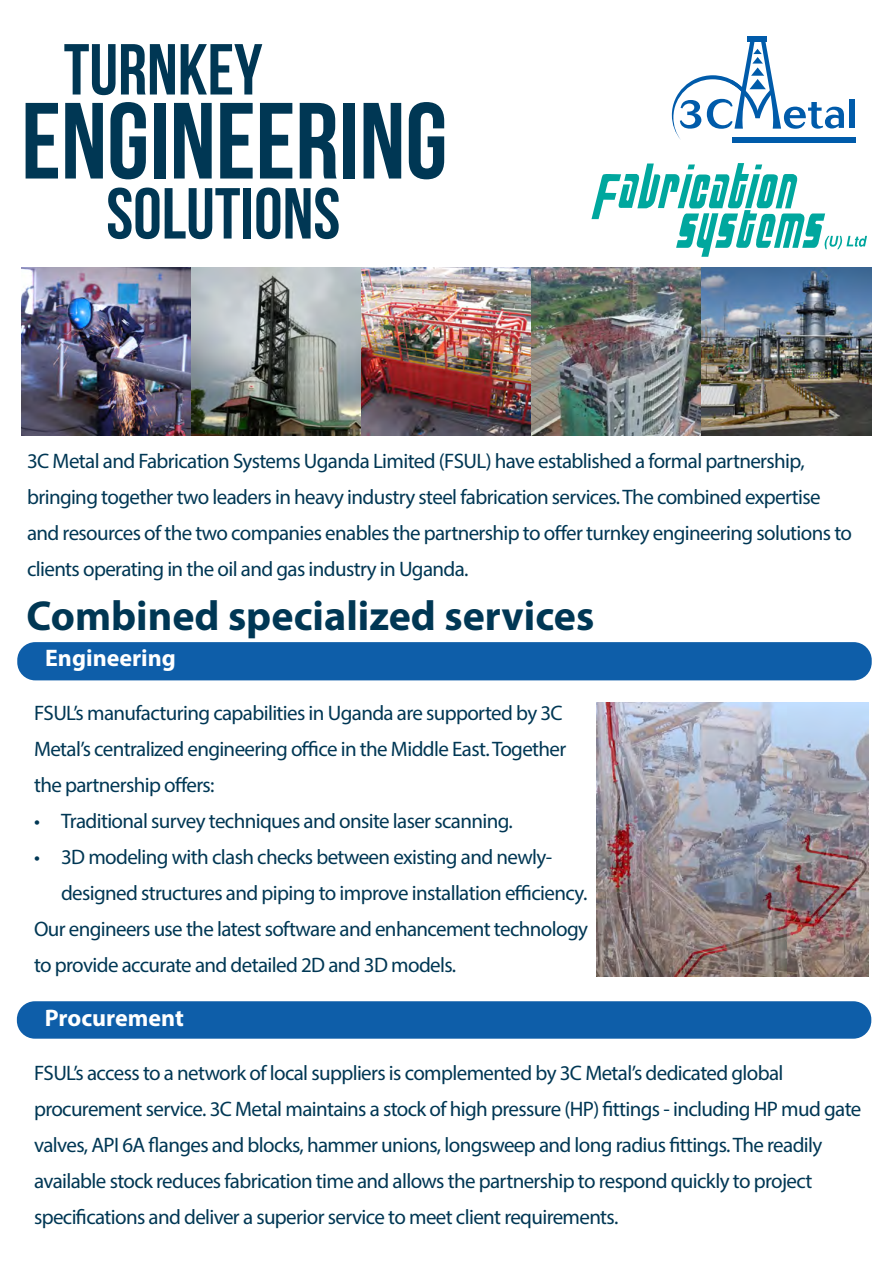
<style>
.page{position:relative;width:893px;height:1263px;background:#fff}
.page>*{position:absolute;margin:0;border:0;box-sizing:border-box;transform-origin:0 0}
.t1{font:700 108px "Bebas Neue";color:#003754}
.t2{font:700 72px "Bebas Neue";color:#003754}
.t3{font:700 42px "Myriad Pro";color:#003754}
.t4{font:700 24px "Myriad Pro";color:#fff}
.t5{font:21px/36px "Myriad Pro";letter-spacing:-.03em;color:#003754}
</style>
<div class="page">
<div style="left:17px;top:1001px;width:854px;height:38px;background:#0e5ea9;border-radius:18px"></div>
<img style="left:21px;top:267px;width:851px;height:168px">
<div style="left:747px;top:36px;width:20px;height:5px;background:#005baa"></div>
<div style="left:732px;top:137px;width:123px;height:5px;background:#005baa"></div>
<div style="left:850px;top:100px;width:5px;height:28px;background:#005baa"></div>
<svg style="left:672px;top:41px;width:172px;height:99px"></svg>
<svg style="left:591px;top:163px;width:276px;height:94px"></svg>
<div style="left:17px;top:642px;width:855px;height:38px;background:#0e5ea9;border-radius:18px"></div>
<img style="left:597px;top:702px;width:272px;height:275px">
<h2 class="t2" style="left:64px;top:30px;width:200px">TURNKEY</h2>
<h1 class="t1" style="left:21px;top:82px;width:428px">ENGINEERING</h1>
<h2 class="t2" style="left:106px;top:174px;width:235px">SOLUTIONS</h2>
<p class="t5" style="left:27px;top:443px;width:826px">3C Metal and Fabrication Systems Uganda Limited (FSUL) have established a formal partnership, bringing together two leaders in heavy industry steel fabrication services. The combined expertise and resources of the two companies enables the partnership to offer turnkey engineering solutions to clients operating in the oil and gas industry in Uganda.</p>
<h3 class="t3" style="left:27px;top:588px;width:569px">Combined specialized services</h3>
<p class="t4" style="left:45px;top:642px;width:132px">Engineering</p>
<p class="t5" style="left:34px;top:695px;width:534px">FSUL’s manufacturing capabilities in Uganda are supported by 3C<br>Metal’s centralized engineering office in the Middle East. Together the partnership offers:</p>
<p class="t5" style="left:34px;top:803px;width:480px">• Traditional survey techniques and onsite laser scanning.</p>
<p class="t5" style="left:34px;top:839px;width:520px">• 3D modeling with clash checks between existing and newly-</p>
<p class="t5" style="left:61px;top:875px;width:528px">designed structures and piping to improve installation efficiency.</p>
<p class="t5" style="left:34px;top:911px;width:555px">Our engineers use the latest software and enhancement technology</p>
<p class="t5" style="left:34px;top:947px;width:424px">to provide accurate and detailed 2D and 3D models.</p>
<p class="t4" style="left:45px;top:1002px;width:141px">Procurement</p>
<p class="t5" style="left:34px;top:1055px;width:829px">FSUL’s access to a network of local suppliers is complemented by 3C Metal’s dedicated global procurement service. 3C Metal maintains a stock of high pressure (HP) fittings - including HP mud gate valves, API 6A flanges and blocks, hammer unions, longsweep and long radius fittings. The readily available stock reduces fabrication time and allows the partnership to respond quickly to project specifications and deliver a superior service to meet client requirements.</p>
</div>
